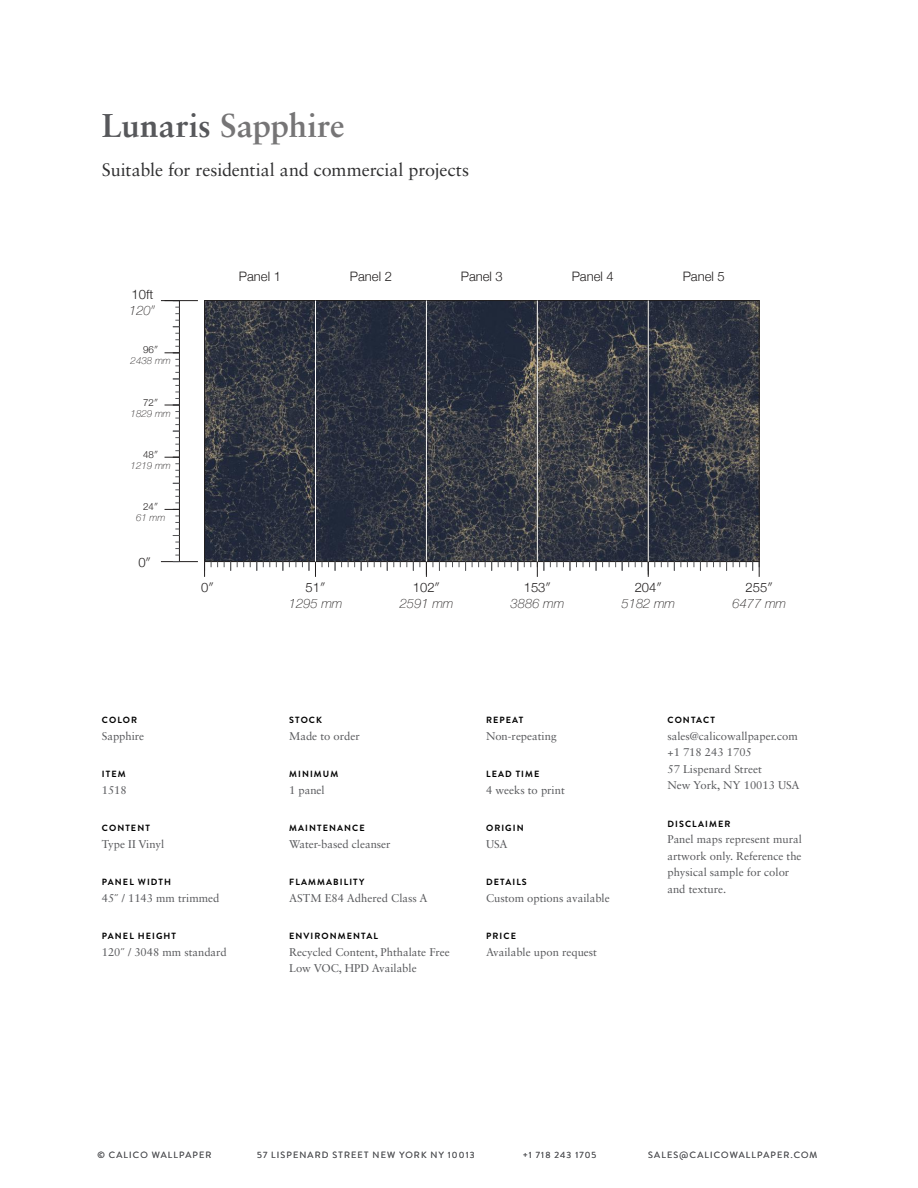
<style>
.page{position:relative;width:918px;height:1188px;background:#fff}
.page>*{position:absolute;margin:0;border:0;box-sizing:border-box;transform-origin:0 0}
.t1{font:700 33px "Sabon LT Pro";color:#767576}
.t2{font:18px "Sabon LT Std";letter-spacing:-.005em;color:#2e2e2f}
.t3{font:300 13.05px/15.6px "Helvetica Neue";color:#221f1f}
.t4{font:italic 100 13.05px "Helvetica Neue";color:#221f1f}
.t5{font:11.25px/16.5px "Sabon LT Std";color:#57585b}
.t6{font:italic 100 9.75px "Helvetica Neue";color:#221f1f}
.t7{font:300 9.75px "Helvetica Neue";color:#221f1f}
.t8{font:700 9px "Brandon Grotesque";letter-spacing:.12em;color:#000}
.t9{font:9px "Brandon Grotesque";letter-spacing:.13em;color:#57585b}
.s1{color:#57585b}
.s2{font-weight:100;font-style:italic}
.s3{font-weight:100}
.s4{font-family:"Brandon Grotesque";color:#545454}
</style>
<div class="page">
<img style="left:206px;top:302px;width:551px;height:258px">
<div style="left:204px;top:300px;width:112px;height:262px;border:1px solid #221f1f"></div>
<div style="left:315px;top:300px;width:112px;height:262px;border:1px solid #221f1f"></div>
<div style="left:426px;top:300px;width:112px;height:262px;border:1px solid #221f1f"></div>
<div style="left:537px;top:300px;width:112px;height:262px;border:1px solid #221f1f"></div>
<div style="left:648px;top:300px;width:111px;height:262px;border:1px solid #221f1f"></div>
<svg style="left:211px;top:562px;width:7px;height:5px"></svg>
<svg style="left:224px;top:562px;width:7px;height:9px"></svg>
<svg style="left:237px;top:562px;width:7px;height:5px"></svg>
<svg style="left:257px;top:562px;width:7px;height:9px"></svg>
<svg style="left:270px;top:562px;width:7px;height:5px"></svg>
<svg style="left:283px;top:562px;width:7px;height:9px"></svg>
<svg style="left:296px;top:562px;width:7px;height:5px"></svg>
<svg style="left:322px;top:562px;width:7px;height:5px"></svg>
<svg style="left:335px;top:562px;width:7px;height:9px"></svg>
<svg style="left:348px;top:562px;width:7px;height:5px"></svg>
<svg style="left:361px;top:562px;width:7px;height:9px"></svg>
<svg style="left:374px;top:562px;width:7px;height:5px"></svg>
<svg style="left:394px;top:562px;width:7px;height:5px"></svg>
<svg style="left:407px;top:562px;width:7px;height:9px"></svg>
<svg style="left:433px;top:562px;width:7px;height:9px"></svg>
<svg style="left:446px;top:562px;width:7px;height:5px"></svg>
<svg style="left:459px;top:562px;width:7px;height:9px"></svg>
<svg style="left:472px;top:562px;width:7px;height:5px"></svg>
<svg style="left:485px;top:562px;width:7px;height:9px"></svg>
<svg style="left:498px;top:562px;width:7px;height:5px"></svg>
<svg style="left:518px;top:562px;width:7px;height:9px"></svg>
<svg style="left:544px;top:562px;width:7px;height:9px"></svg>
<svg style="left:557px;top:562px;width:7px;height:5px"></svg>
<svg style="left:570px;top:562px;width:7px;height:9px"></svg>
<svg style="left:583px;top:562px;width:7px;height:5px"></svg>
<svg style="left:596px;top:562px;width:7px;height:9px"></svg>
<svg style="left:609px;top:562px;width:7px;height:5px"></svg>
<svg style="left:622px;top:562px;width:7px;height:9px"></svg>
<svg style="left:635px;top:562px;width:7px;height:5px"></svg>
<svg style="left:655px;top:562px;width:7px;height:5px"></svg>
<svg style="left:668px;top:562px;width:7px;height:9px"></svg>
<svg style="left:681px;top:562px;width:7px;height:5px"></svg>
<svg style="left:694px;top:562px;width:7px;height:9px"></svg>
<svg style="left:707px;top:562px;width:7px;height:5px"></svg>
<svg style="left:720px;top:562px;width:7px;height:9px"></svg>
<svg style="left:733px;top:562px;width:7px;height:5px"></svg>
<svg style="left:746px;top:562px;width:7px;height:9px"></svg>
<svg style="left:309px;top:562px;width:7px;height:15px"></svg>
<svg style="left:204px;top:562px;width:1px;height:15px"></svg>
<svg style="left:420px;top:562px;width:7px;height:15px"></svg>
<svg style="left:531px;top:562px;width:7px;height:15px"></svg>
<svg style="left:648px;top:562px;width:1px;height:15px"></svg>
<svg style="left:759px;top:562px;width:1px;height:15px"></svg>
<hr style="left:161px;top:561px;width:37px;height:1px;background:#221f1f">
<hr style="left:161px;top:300px;width:37px;height:1px;background:#221f1f">
<hr style="left:179px;top:301px;width:1px;height:261px;background:#221f1f">
<svg style="left:175px;top:542px;width:4px;height:7px"></svg>
<svg style="left:173px;top:555px;width:6px;height:7px"></svg>
<svg style="left:175px;top:516px;width:4px;height:7px"></svg>
<svg style="left:173px;top:529px;width:6px;height:7px"></svg>
<svg style="left:175px;top:490px;width:4px;height:7px"></svg>
<svg style="left:173px;top:477px;width:6px;height:7px"></svg>
<svg style="left:175px;top:444px;width:4px;height:7px"></svg>
<svg style="left:173px;top:431px;width:6px;height:7px"></svg>
<svg style="left:175px;top:418px;width:4px;height:7px"></svg>
<svg style="left:175px;top:392px;width:4px;height:7px"></svg>
<svg style="left:173px;top:379px;width:6px;height:7px"></svg>
<svg style="left:175px;top:366px;width:4px;height:7px"></svg>
<svg style="left:175px;top:340px;width:4px;height:7px"></svg>
<svg style="left:175px;top:307px;width:4px;height:7px"></svg>
<svg style="left:173px;top:320px;width:6px;height:7px"></svg>
<svg style="left:165px;top:503px;width:15px;height:7px"></svg>
<svg style="left:165px;top:457px;width:15px;height:7px"></svg>
<svg style="left:165px;top:405px;width:15px;height:7px"></svg>
<svg style="left:165px;top:353px;width:15px;height:7px"></svg>
<hr style="left:315px;top:301px;width:1px;height:261px;background:#fff">
<hr style="left:426px;top:301px;width:1px;height:261px;background:#fff">
<hr style="left:537px;top:301px;width:1px;height:261px;background:#fff">
<hr style="left:648px;top:301px;width:1px;height:261px;background:#fff">
<h1 class="t1" style="left:102px;top:105px;width:244px"><span class="s1">Lunaris</span> Sapphire</h1>
<h2 class="t2" style="left:102px;top:159px;width:369px">Suitable for residential and commercial projects</h2>
<p class="t3" style="left:129px;top:286px;width:28px">10ft<br><span class="s2">120</span><span class="s3">″</span></p>
<p class="t7" style="left:143px;top:342px;width:16px">96″</p>
<p class="t6" style="left:131px;top:353px;width:42px">2438 mm</p>
<p class="t7" style="left:143px;top:395px;width:16px">72″</p>
<p class="t6" style="left:131px;top:406px;width:42px">1829 mm</p>
<p class="t7" style="left:143px;top:447px;width:16px">48″</p>
<p class="t6" style="left:131px;top:458px;width:42px">1219 mm</p>
<p class="t7" style="left:143px;top:499px;width:16px">24″</p>
<p class="t6" style="left:136px;top:510px;width:31px">61 mm</p>
<p class="t3" style="left:138px;top:553px;width:14px">0″</p>
<p class="t3" style="left:239px;top:267px;width:44px">Panel 1</p>
<p class="t3" style="left:350px;top:267px;width:44px">Panel 2</p>
<p class="t3" style="left:461px;top:267px;width:44px">Panel 3</p>
<p class="t3" style="left:572px;top:267px;width:44px">Panel 4</p>
<p class="t3" style="left:683px;top:267px;width:44px">Panel 5</p>
<p class="t3" style="left:201px;top:579px;width:14px">0″</p>
<p class="t3" style="left:413px;top:579px;width:29px">102″</p>
<p class="t4" style="left:400px;top:593px;width:55px">2591 mm</p>
<p class="t3" style="left:306px;top:579px;width:21px">51″</p>
<p class="t4" style="left:289px;top:593px;width:55px">1295 mm</p>
<p class="t3" style="left:524px;top:579px;width:29px">153″</p>
<p class="t4" style="left:511px;top:593px;width:55px">3886 mm</p>
<p class="t3" style="left:635px;top:579px;width:29px">204″</p>
<p class="t4" style="left:622px;top:593px;width:55px">5182 mm</p>
<p class="t3" style="left:746px;top:579px;width:29px">255″</p>
<p class="t4" style="left:732px;top:593px;width:55px">6477 mm</p>
<p class="t8" style="left:102px;top:714px;width:37px">COLOR</p>
<p class="t5" style="left:102px;top:728px;width:44px">Sapphire</p>
<p class="t8" style="left:102px;top:768px;width:25px">ITEM</p>
<p class="t5" style="left:102px;top:782px;width:27px">1518</p>
<p class="t8" style="left:102px;top:822px;width:50px">CONTENT</p>
<p class="t5" style="left:102px;top:835px;width:64px">Type II Vinyl</p>
<p class="t8" style="left:102px;top:876px;width:71px">PANEL WIDTH</p>
<p class="t5" style="left:102px;top:889px;width:119px">45<span class="s4">˝</span> / 1143 mm trimmed</p>
<p class="t8" style="left:102px;top:930px;width:76px">PANEL HEIGHT</p>
<p class="t5" style="left:102px;top:943px;width:127px">120<span class="s4">˝</span> / 3048 mm standard</p>
<p class="t8" style="left:289px;top:714px;width:34px">STOCK</p>
<p class="t5" style="left:289px;top:727px;width:72px">Made to order</p>
<p class="t8" style="left:289px;top:768px;width:51px">MINIMUM</p>
<p class="t5" style="left:289px;top:781px;width:37px">1 panel</p>
<p class="t8" style="left:289px;top:822px;width:77px">MAINTENANCE</p>
<p class="t5" style="left:289px;top:835px;width:103px">Water-based cleanser</p>
<p class="t8" style="left:289px;top:876px;width:77px">FLAMMABILITY</p>
<p class="t5" style="left:289px;top:889px;width:140px">ASTM E84 Adhered Class A</p>
<p class="t8" style="left:289px;top:930px;width:90px">ENVIRONMENTAL</p>
<p class="t5" style="left:289px;top:943px;width:162px">Recycled Content, Phthalate Free<br>Low VOC, HPD Available</p>
<p class="t8" style="left:486px;top:714px;width:39px">REPEAT</p>
<p class="t5" style="left:486px;top:727px;width:72px">Non-repeating</p>
<p class="t8" style="left:486px;top:768px;width:55px">LEAD TIME</p>
<p class="t5" style="left:486px;top:781px;width:80px">4 weeks to print</p>
<p class="t8" style="left:486px;top:822px;width:39px">ORIGIN</p>
<p class="t5" style="left:486px;top:835px;width:23px">USA</p>
<p class="t8" style="left:486px;top:876px;width:42px">DETAILS</p>
<p class="t5" style="left:486px;top:889px;width:125px">Custom options available</p>
<p class="t8" style="left:486px;top:930px;width:31px">PRICE</p>
<p class="t5" style="left:486px;top:943px;width:113px">Available upon request</p>
<p class="t8" style="left:668px;top:714px;width:49px">CONTACT</p>
<p class="t5" style="left:667px;top:727px;width:134px">sales@calicowallpaper.com +1 718 243 1705<br>57 Lispenard Street<br>New York, NY 10013 USA</p>
<p class="t8" style="left:668px;top:817px;width:64px">DISCLAIMER</p>
<p class="t5" style="left:667px;top:831px;width:136px">Panel maps represent mural artwork only. Reference the physical sample for color and texture.</p>
<p class="t9" style="left:97px;top:1149px;width:116px">© CALICO WALLPAPER</p>
<p class="t9" style="left:257px;top:1149px;width:219px">57 LISPENARD STREET NEW YORK NY 10013</p>
<p class="t9" style="left:523px;top:1149px;width:75px">+1 718 243 1705</p>
<p class="t9" style="left:648px;top:1149px;width:171px">SALES@CALICOWALLPAPER.COM</p>
</div>
